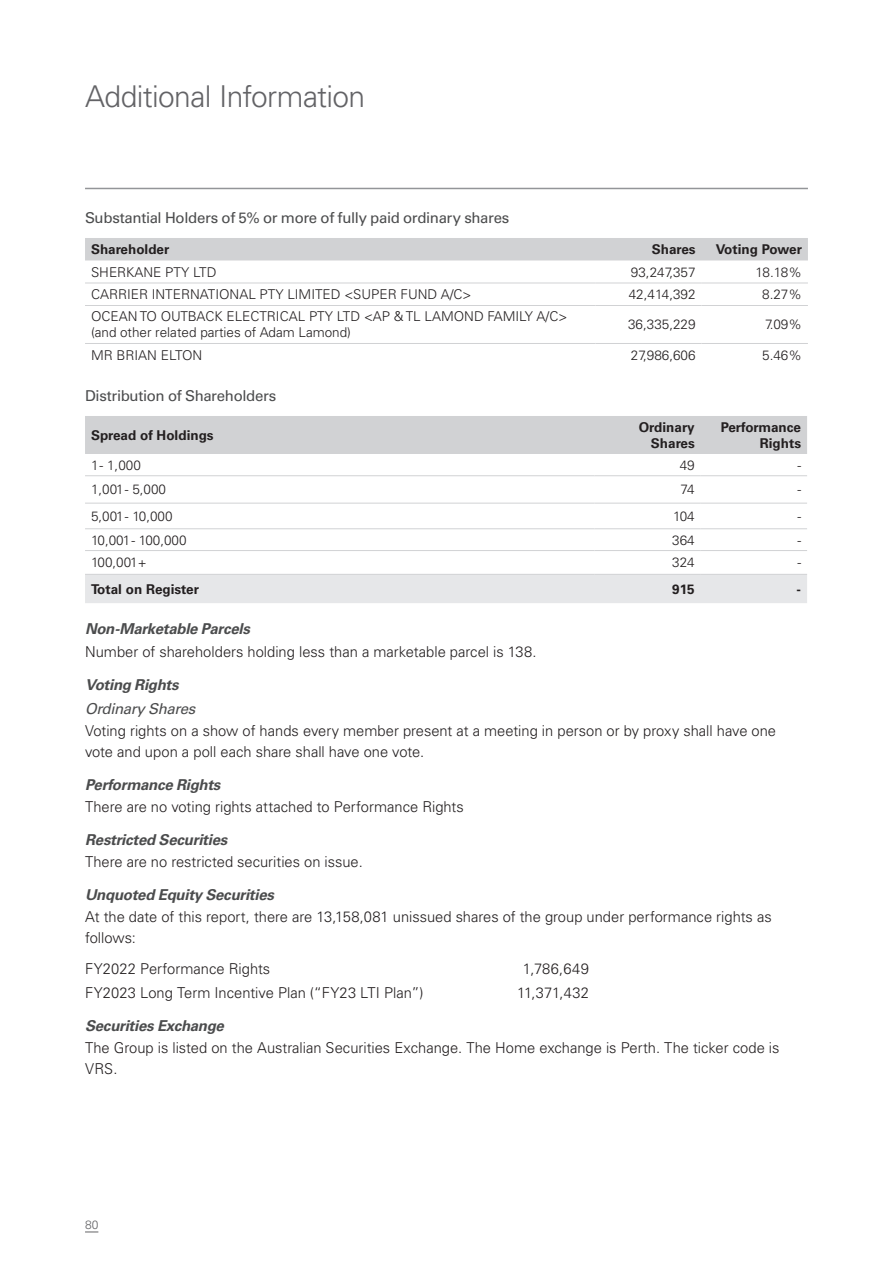
<style>
.page{position:relative;width:893px;height:1263px;background:#fff}
.page>*{position:absolute;margin:0;border:0;box-sizing:border-box;transform-origin:0 0}
.t1{font:300 30px "Univers LT Pro 45";letter-spacing:-.02em;color:#636366}
.t2{font:300 15px/20.2px "Univers LT Pro 45";color:#231f20}
.t3{font:italic 700 15px "Univers LT Pro 65";letter-spacing:-.02em;color:#4b4c4d}
.t4{font:15px "Univers LT Pro 55 Roman";letter-spacing:-.025em;color:#4b4c4d}
.t5{font:italic 15px "Univers LT Pro 55";letter-spacing:-.025em;color:#4b4c4d}
.t6{font:300 13.5px/16.2px "Univers LT Pro 45";color:#231f20}
.t7{font:700 13.5px/16.2px "Univers LT Pro 65";color:#231f20;text-align:right}
.t8{font:300 12px "Univers LT Pro 45";color:#636366}
</style>
<div class="page">
<svg style="left:85px;top:1232px;width:13px;height:1px"></svg>
<hr style="left:85px;top:188px;width:723px;height:1px;background:#939598">
<div style="left:85px;top:238px;width:723px;height:22px;background:#d1d2d4"></div>
<hr style="left:85px;top:283px;width:510px;height:1px;background:#d1d2d4">
<hr style="left:595px;top:283px;width:107px;height:1px;background:#d1d2d4">
<hr style="left:702px;top:283px;width:106px;height:1px;background:#d1d2d4">
<hr style="left:85px;top:305px;width:510px;height:1px;background:#d1d2d4">
<hr style="left:595px;top:305px;width:107px;height:1px;background:#d1d2d4">
<hr style="left:702px;top:305px;width:106px;height:1px;background:#d1d2d4">
<hr style="left:85px;top:343px;width:510px;height:1px;background:#d1d2d4">
<hr style="left:595px;top:343px;width:107px;height:1px;background:#d1d2d4">
<hr style="left:702px;top:343px;width:106px;height:1px;background:#d1d2d4">
<div style="left:85px;top:416px;width:722px;height:38px;background:#d1d2d4"></div>
<div style="left:85px;top:575px;width:722px;height:28px;background:#e6e7e9"></div>
<hr style="left:85px;top:475px;width:509px;height:1px;background:#d1d2d4">
<hr style="left:594px;top:475px;width:107px;height:1px;background:#d1d2d4">
<hr style="left:701px;top:475px;width:106px;height:1px;background:#d1d2d4">
<hr style="left:85px;top:503px;width:509px;height:1px;background:#d1d2d4">
<hr style="left:594px;top:503px;width:107px;height:1px;background:#d1d2d4">
<hr style="left:701px;top:503px;width:106px;height:1px;background:#d1d2d4">
<hr style="left:85px;top:528px;width:509px;height:1px;background:#d1d2d4">
<hr style="left:594px;top:528px;width:107px;height:1px;background:#d1d2d4">
<hr style="left:701px;top:528px;width:106px;height:1px;background:#d1d2d4">
<hr style="left:85px;top:550px;width:509px;height:1px;background:#d1d2d4">
<hr style="left:594px;top:550px;width:107px;height:1px;background:#d1d2d4">
<hr style="left:701px;top:550px;width:106px;height:1px;background:#d1d2d4">
<hr style="left:85px;top:574px;width:509px;height:1px;background:#d1d2d4">
<hr style="left:594px;top:574px;width:107px;height:1px;background:#d1d2d4">
<hr style="left:701px;top:574px;width:106px;height:1px;background:#d1d2d4">
<h1 class="t1" style="left:85px;top:78px;width:282px">Additional Information</h1>
<p class="t4" style="left:85px;top:209px;width:426px">Substantial Holders of 5% or more of fully paid ordinary shares</p>
<p class="t7" style="left:91px;top:241px;width:80px">Shareholder</p>
<p class="t7" style="left:652px;top:241px;width:45px">Shares</p>
<p class="t7" style="left:716px;top:241px;width:88px">Voting Power</p>
<p class="t6" style="left:91px;top:264px;width:127px">SHERKANE PTY LTD</p>
<p class="t6" style="left:631px;top:264px;width:66px">93,247,357</p>
<p class="t6" style="left:756px;top:264px;width:48px">18.18%</p>
<p class="t6" style="left:91px;top:286px;width:382px">CARRIER INTERNATIONAL PTY LIMITED &lt;SUPER FUND A/C&gt;</p>
<p class="t6" style="left:629px;top:286px;width:68px">42,414,392</p>
<p class="t6" style="left:762px;top:286px;width:41px">8.27%</p>
<p class="t6" style="left:91px;top:308px;width:478px">OCEAN TO OUTBACK ELECTRICAL PTY LTD &lt;AP &amp; TL LAMOND FAMILY A/C&gt; (and other related parties of Adam Lamond)</p>
<p class="t6" style="left:628px;top:316px;width:69px">36,335,229</p>
<p class="t6" style="left:765px;top:316px;width:38px">7.09%</p>
<p class="t6" style="left:91px;top:347px;width:113px">MR BRIAN ELTON</p>
<p class="t6" style="left:631px;top:347px;width:66px">27,986,606</p>
<p class="t6" style="left:762px;top:347px;width:41px">5.46%</p>
<p class="t4" style="left:85px;top:387px;width:193px">Distribution of Shareholders</p>
<p class="t7" style="left:91px;top:427px;width:124px">Spread of Holdings</p>
<p class="t7" style="left:639px;top:419px;width:58px">Ordinary<br>Shares</p>
<p class="t7" style="left:721px;top:419px;width:82px">Performance<br>Rights</p>
<p class="t6" style="left:91px;top:457px;width:51px">1 - 1,000</p>
<p class="t6" style="left:680px;top:457px;width:17px">49</p>
<p class="t6" style="left:797px;top:457px;width:5px">-</p>
<p class="t6" style="left:91px;top:481px;width:77px">1,001 - 5,000</p>
<p class="t6" style="left:680px;top:481px;width:16px">74</p>
<p class="t6" style="left:797px;top:481px;width:5px">-</p>
<p class="t6" style="left:91px;top:508px;width:83px">5,001 - 10,000</p>
<p class="t6" style="left:673px;top:508px;width:23px">104</p>
<p class="t6" style="left:797px;top:508px;width:5px">-</p>
<p class="t6" style="left:91px;top:532px;width:97px">10,001 - 100,000</p>
<p class="t6" style="left:672px;top:532px;width:24px">364</p>
<p class="t6" style="left:797px;top:532px;width:5px">-</p>
<p class="t6" style="left:91px;top:554px;width:57px">100,001+</p>
<p class="t6" style="left:672px;top:554px;width:24px">324</p>
<p class="t6" style="left:797px;top:554px;width:5px">-</p>
<p class="t7" style="left:91px;top:581px;width:109px">Total on Register</p>
<p class="t7" style="left:672px;top:581px;width:24px">915</p>
<p class="t7" style="left:797px;top:581px;width:6px">-</p>
<p class="t3" style="left:85px;top:620px;width:167px">Non-Marketable Parcels</p>
<p class="t2" style="left:85px;top:641px;width:453px">Number of shareholders holding less than a marketable parcel is 138.</p>
<p class="t3" style="left:85px;top:675px;width:95px">Voting Rights</p>
<p class="t5" style="left:85px;top:700px;width:112px">Ordinary Shares</p>
<p class="t2" style="left:85px;top:721px;width:693px">Voting rights on a show of hands every member present at a meeting in person or by proxy shall have one vote and upon a poll each share shall have one vote.</p>
<p class="t3" style="left:85px;top:775px;width:137px">Performance Rights</p>
<p class="t2" style="left:85px;top:796px;width:380px">There are no voting rights attached to Performance Rights</p>
<p class="t3" style="left:85px;top:831px;width:144px">Restricted Securities</p>
<p class="t2" style="left:85px;top:852px;width:279px">There are no restricted securities on issue.</p>
<p class="t3" style="left:85px;top:886px;width:191px">Unquoted Equity Securities</p>
<p class="t2" style="left:85px;top:907px;width:688px">At the date of this report, there are 13,158,081 unissued shares of the group under performance rights as follows:</p>
<p class="t2" style="left:85px;top:958px;width:187px">FY2022 Performance Rights</p>
<p class="t2" style="left:523px;top:958px;width:68px">1,786,649</p>
<p class="t2" style="left:85px;top:983px;width:340px">FY2023 Long Term Incentive Plan (“FY23 LTI Plan”)</p>
<p class="t2" style="left:517px;top:983px;width:73px">11,371,432</p>
<p class="t3" style="left:85px;top:1017px;width:140px">Securities Exchange</p>
<p class="t2" style="left:85px;top:1038px;width:696px">The Group is listed on the Australian Securities Exchange. The Home exchange is Perth. The ticker code is<br>VRS.</p>
<p class="t8" style="left:85px;top:1217px;width:15px">80</p>
</div>
